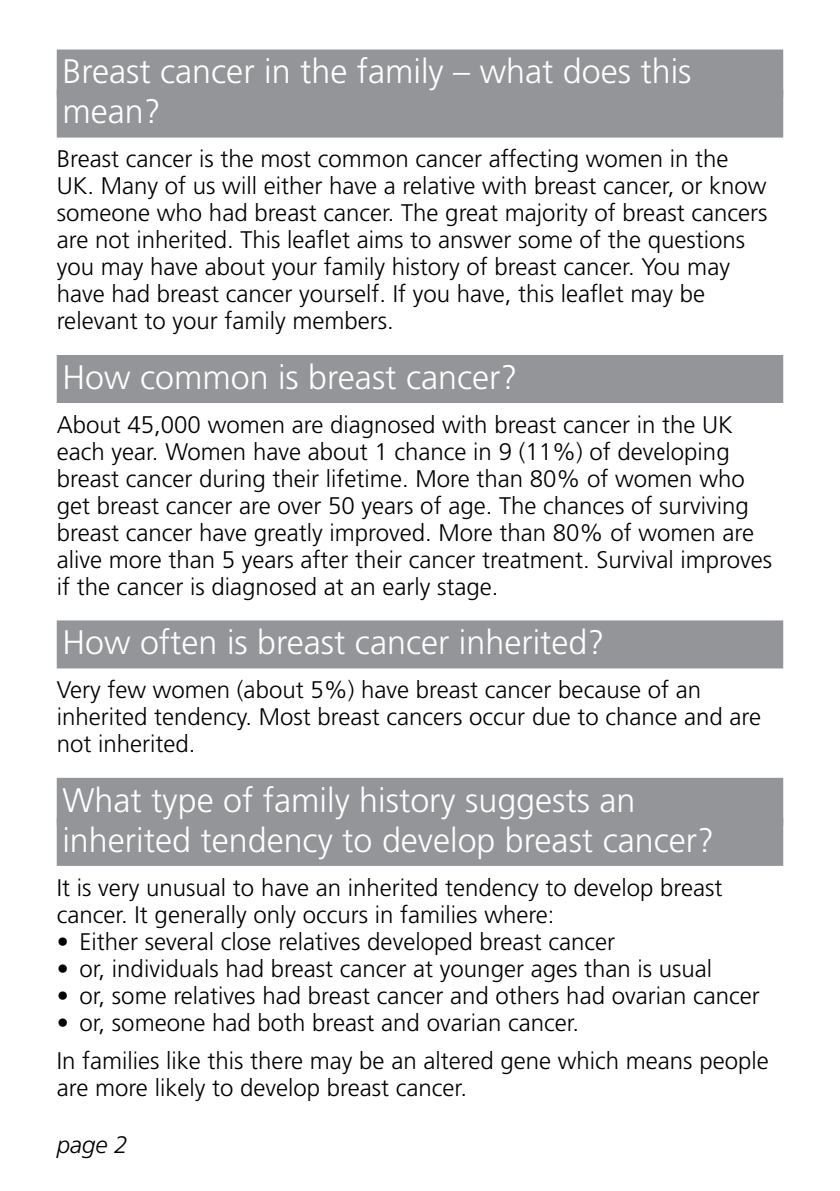
<style>
.page{position:relative;width:840px;height:1191px;background:#fff}
.page>*{position:absolute;margin:0;border:0;box-sizing:border-box;transform-origin:0 0}
.t1{font:300 34px/40px "Frutiger";color:#fff}
.t2{font:300 24px/27px "Frutiger";color:#000}
.t3{font:italic 300 24px "Frutiger";color:#000}
</style>
<div class="page">
<div style="left:57px;top:50px;width:725px;height:48px;background:#939598"></div>
<div style="left:57px;top:90px;width:725px;height:48px;background:#939598"></div>
<div style="left:57px;top:355px;width:725px;height:48px;background:#939598"></div>
<div style="left:57px;top:620px;width:725px;height:48px;background:#939598"></div>
<div style="left:57px;top:778px;width:725px;height:48px;background:#939598"></div>
<div style="left:57px;top:818px;width:725px;height:48px;background:#939598"></div>
<h1 class="t1" style="left:62px;top:52px;width:630px">Breast cancer in the family – what does this mean?</h1>
<p class="t2" style="left:57px;top:146px;width:711px">Breast cancer is the most common cancer affecting women in the UK. Many of us will either have a relative with breast cancer, or know someone who had breast cancer. The great majority of breast cancers are not inherited. This leaflet aims to answer some of the questions you may have about your family history of breast cancer. You may have had breast cancer yourself. If you have, this leaflet may be relevant to your family members.</p>
<h1 class="t1" style="left:62px;top:357px;width:456px">How common is breast cancer?</h1>
<p class="t2" style="left:57px;top:411px;width:716px">About 45,000 women are diagnosed with breast cancer in the UK each year. Women have about 1 chance in 9 (11%) of developing breast cancer during their lifetime. More than 80% of women who get breast cancer are over 50 years of age. The chances of surviving breast cancer have greatly improved. More than 80% of women are alive more than 5 years after their cancer treatment. Survival improves if the cancer is diagnosed at an early stage.</p>
<h1 class="t1" style="left:62px;top:622px;width:543px">How often is breast cancer inherited?</h1>
<p class="t2" style="left:57px;top:676px;width:705px">Very few women (about 5%) have breast cancer because of an inherited tendency. Most breast cancers occur due to chance and are not inherited.</p>
<h1 class="t1" style="left:62px;top:780px;width:653px">What type of family history suggests an inherited tendency to develop breast cancer?</h1>
<p class="t2" style="left:57px;top:874px;width:666px">It is very unusual to have an inherited tendency to develop breast cancer. It generally only occurs in families where:</p>
<p class="t2" style="left:57px;top:928px;width:559px">• Either several close relatives developed breast cancer</p>
<p class="t2" style="left:57px;top:955px;width:656px">• or, individuals had breast cancer at younger ages than is usual</p>
<p class="t2" style="left:57px;top:982px;width:704px">• or, some relatives had breast cancer and others had ovarian cancer</p>
<p class="t2" style="left:57px;top:1003px;width:713px;line-height:38.4px">• or, someone had both breast and ovarian cancer.<br>In families like this there may be an altered gene which means people</p>
<p class="t2" style="left:57px;top:1074px;width:411px">are more likely to develop breast cancer.</p>
<p class="t3" style="left:57px;top:1131px;width:72px">page 2</p>
</div>
